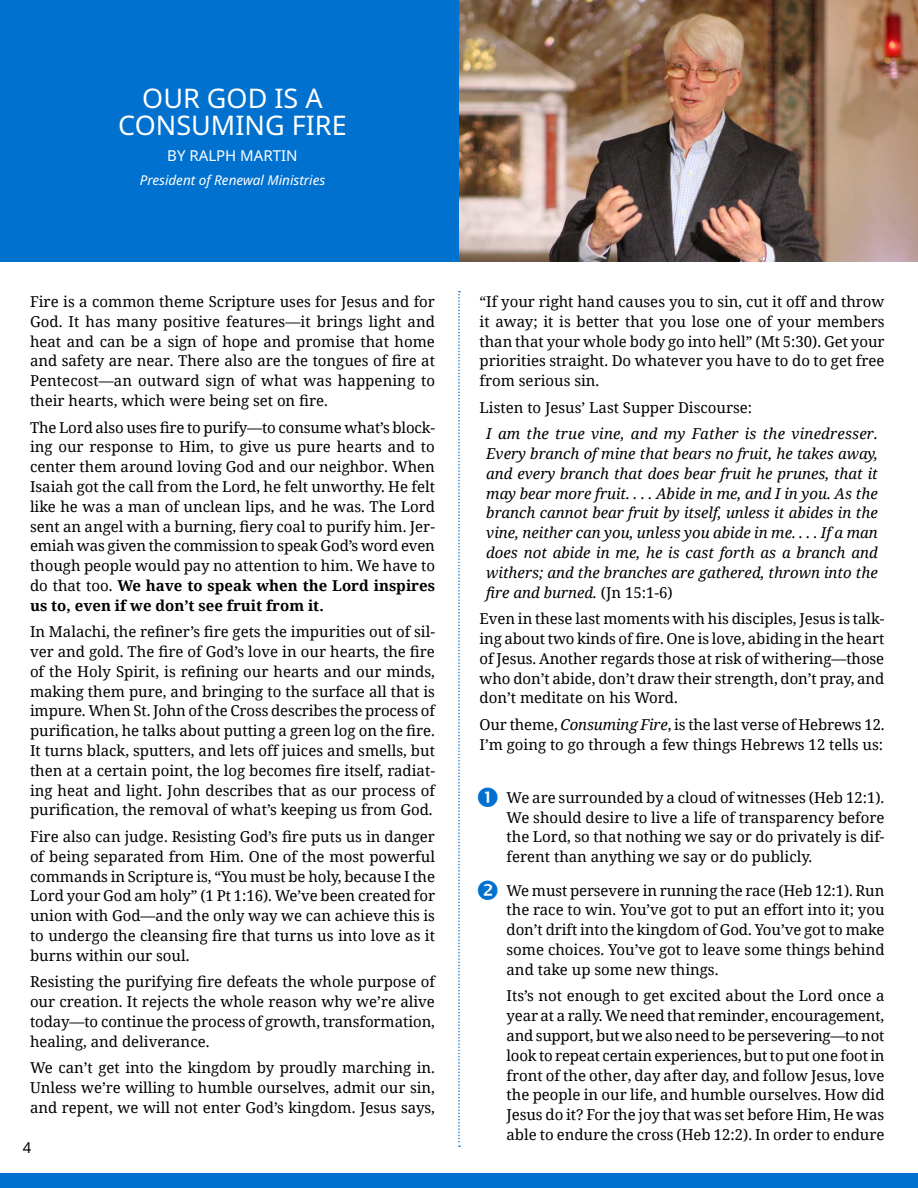
<style>
.page{position:relative;width:918px;height:1188px;background:#fff}
.page>*{position:absolute;margin:0;border:0;box-sizing:border-box;transform-origin:0 0}
.t1{font:27px/26.5px "Noto Sans";color:#fff;text-align:center}
.t2{font:15px/19.8px "Noto Serif";color:#000;text-align:justify}
.t3{font:italic 15px/19.8px "Noto Serif";color:#000;text-align:justify}
.t4{font:15px "Noto Sans";color:#fff}
.t5{font:15px "Noto Sans";color:#000}
.t6{font:italic 13.5px "Noto Sans";color:#fff}
.s1{font-weight:700}
.s2{font-style:normal}
.s3{font-style:italic}
</style>
<div class="page">
<div style="left:0;top:1173px;width:918px;height:15px;background:#0071ce"></div>
<svg style="left:458px;top:291px;width:2px;height:856px"></svg>
<img style="left:459px;top:0;width:459px;height:262px">
<div style="left:0;top:0;width:459px;height:262px;background:#0071ce"></div>
<h1 class="t1" style="left:118px;top:86px;width:230px">OUR GOD IS A<br>CONSUMING FIRE</h1>
<p class="t4" style="left:167px;top:145px;width:132px">BY RALPH MARTIN</p>
<p class="t6" style="left:140px;top:170px;width:187px">President of Renewal Ministries</p>
<p class="t2" style="left:30px;top:291px;width:407px">Fire is a common theme Scripture uses for Jesus and for God. It has many positive features—it brings light and heat and can be a sign of hope and promise that home and safety are near. There also are the tongues of fire at Pentecost—an outward sign of what was happening to their hearts, which were being set on fire.</p>
<p class="t2" style="left:30px;top:417px;width:407px">The Lord also uses fire to purify—to consume what’s block&shy;ing our response to Him, to give us pure hearts and to center them around loving God and our neighbor. When Isaiah got the call from the Lord, he felt unworthy. He felt like he was a man of unclean lips, and he was. The Lord sent an angel with a burning, fiery coal to purify him. Jer&shy;emiah was given the commission to speak God’s word even though people would pay no attention to him. We have to do that too. <span class="s1">We have to speak when the Lord inspires us to, even if we don’t see fruit from it.</span></p>
<p class="t2" style="left:30px;top:621px;width:407px">In Malachi, the refiner’s fire gets the impurities out of sil&shy;ver and gold. The fire of God’s love in our hearts, the fire of the Holy Spirit, is refining our hearts and our minds, making them pure, and bringing to the surface all that is impure. When St. John of the Cross describes the process of purification, he talks about putting a green log on the fire.<br>It turns black, sputters, and lets off juices and smells, but then at a certain point, the log becomes fire itself, radiat&shy;ing heat and light. John describes that as our process of purification, the removal of what’s keeping us from God.</p>
<p class="t2" style="left:30px;top:826px;width:407px">Fire also can judge. Resisting God’s fire puts us in danger of being separated from Him. One of the most powerful commands in Scripture is, “You must be holy, because I the Lord your God am holy” (1 Pt 1:16). We’ve been created for union with God—and the only way we can achieve this is to undergo the cleansing fire that turns us into love as it burns within our soul.</p>
<p class="t2" style="left:30px;top:971px;width:407px">Resisting the purifying fire defeats the whole purpose of our creation. It rejects the whole reason why we’re alive today—to continue the process of growth, transformation, healing, and deliverance.</p>
<p class="t2" style="left:30px;top:1057px;width:407px">We can’t get into the kingdom by proudly marching in.<br>Unless we’re willing to humble ourselves, admit our sin, and repent, we will not enter God’s kingdom. Jesus says,</p>
<p class="t5" style="left:23px;top:1137px;width:10px">4</p>
<p class="t2" style="left:480px;top:291px;width:407px">“If your right hand causes you to sin, cut it off and throw it away; it is better that you lose one of your members than that your whole body go into hell” (Mt 5:30). Get your priorities straight. Do whatever you have to do to get free from serious sin.</p>
<p class="t2" style="left:480px;top:397px;width:274px">Listen to Jesus’ Last Supper Discourse:</p>
<p class="t3" style="left:486px;top:423px;width:393px">I am the true vine, and my Father is the vinedresser.<br>Every branch of mine that bears no fruit, he takes away, and every branch that does bear fruit he prunes, that it may bear more fruit. . . . Abide in me, and I in you. As the branch cannot bear fruit by itself, unless it abides in the vine, neither can you, unless you abide in me. . . . If a man does not abide in me, he is cast forth as a branch and withers; and the branches are gathered, thrown into the fire and burned. <span class="s2">(Jn 15:1-6)</span></p>
<p class="t2" style="left:480px;top:608px;width:407px">Even in these last moments with his disciples, Jesus is talk&shy;ing about two kinds of fire. One is love, abiding in the heart of Jesus. Another regards those at risk of withering—those who don’t abide, don’t draw their strength, don’t pray, and don’t meditate on his Word.</p>
<p class="t2" style="left:480px;top:714px;width:407px">Our theme, <span class="s3">Consuming Fire</span>, is the last verse of Hebrews 12.<br>I’m going to go through a few things Hebrews 12 tells us:</p>
<p class="t2" style="left:507px;top:787px;width:379px">We are surrounded by a cloud of witnesses (Heb 12:1).<br>We should desire to live a life of transparency before the Lord, so that nothing we say or do privately is dif&shy;ferent than anything we say or do publicly.</p>
<p class="t2" style="left:507px;top:880px;width:380px">We must persevere in running the race (Heb 12:1). Run the race to win. You’ve got to put an effort into it; you don’t drift into the kingdom of God. You’ve got to make some choices. You’ve got to leave some things behind and take up some new things.</p>
<p class="t2" style="left:507px;top:985px;width:380px">Its’s not enough to get excited about the Lord once a year at a rally. We need that reminder, encouragement, and support, but we also need to be persevering—to not look to repeat certain experiences, but to put one foot in front of the other, day after day, and follow Jesus, love the people in our life, and humble ourselves. How did Jesus do it? For the joy that was set before Him, He was able to endure the cross (Heb 12:2). In order to endure</p>
</div>
